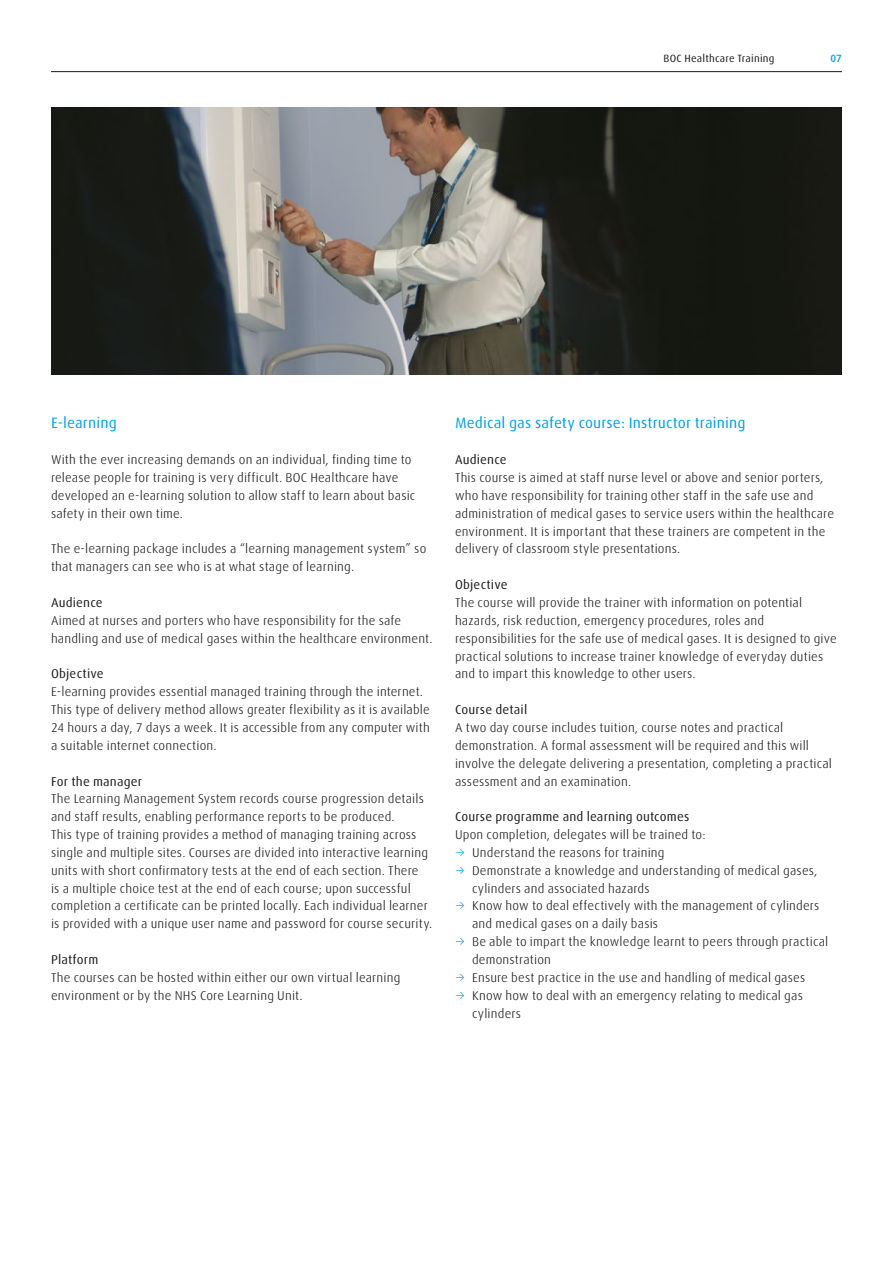
<style>
.page{position:relative;width:893px;height:1263px;background:#fff}
.page>*{position:absolute;margin:0;border:0;box-sizing:border-box;transform-origin:0 0}
.t1{font:15px "Linde Dax Global";letter-spacing:.005em;color:#009ee0}
.t2{font:300 12.75px/17.9px "Linde Dax Global";letter-spacing:.01em;color:#1a1817}
.t3{font:12.75px "Linde Dax Global";letter-spacing:.015em;color:#1a1817}
.t4{font:10.5px "Linde Dax Global";letter-spacing:.02em;color:#1a1817}
.t5{font:500 10.5px "Linde Dax Global";color:#009ee0}
.s1{color:#009ee0}
</style>
<div class="page">
<hr style="left:51px;top:71px;width:791px;height:1px;background:#1a1817">
<img style="left:51px;top:107px;width:791px;height:268px">
<p class="t4" style="left:664px;top:52px;width:112px">BOC Healthcare Training</p>
<p class="t5" style="left:830px;top:52px;width:13px">07</p>
<p class="t1" style="left:51px;top:414px;width:67px">E-learning</p>
<p class="t2" style="left:51px;top:451px;width:366px">With the ever increasing demands on an individual, finding time to release people for training is very difficult. BOC Healthcare have developed an e-learning solution to allow staff to learn about basic safety in their own time.</p>
<p class="t2" style="left:51px;top:540px;width:377px">The e-learning package includes a “learning management system” so that managers can see who is at what stage of learning.</p>
<p class="t3" style="left:51px;top:595px;width:53px">Audience</p>
<p class="t2" style="left:51px;top:611px;width:383px">Aimed at nurses and porters who have responsibility for the safe handling and use of medical gases within the healthcare environment.</p>
<p class="t3" style="left:51px;top:666px;width:54px">Objective</p>
<p class="t2" style="left:51px;top:683px;width:380px">E-learning provides essential managed training through the internet.<br>This type of delivery method allows greater flexibility as it is available 24 hours a day, 7 days a week. It is accessible from any computer with a suitable internet connection.</p>
<p class="t3" style="left:51px;top:774px;width:93px">For the manager</p>
<p class="t2" style="left:51px;top:790px;width:383px">The Learning Management System records course progression details and staff results, enabling performance reports to be produced.<br>This type of training provides a method of managing training across single and multiple sites. Courses are divided into interactive learning units with short confirmatory tests at the end of each section. There<br>is a multiple choice test at the end of each course; upon successful completion a certificate can be printed locally. Each individual learner is provided with a unique user name and password for course security.</p>
<p class="t3" style="left:51px;top:952px;width:49px">Platform</p>
<p class="t2" style="left:51px;top:968px;width:351px">The courses can be hosted within either our own virtual learning environment or by the NHS Core Learning Unit.</p>
<p class="t1" style="left:455px;top:414px;width:292px">Medical gas safety course: Instructor training</p>
<p class="t3" style="left:455px;top:452px;width:53px">Audience</p>
<p class="t2" style="left:455px;top:469px;width:381px">This course is aimed at staff nurse level or above and senior porters, who have responsibility for training other staff in the safe use and administration of medical gases to service users within the healthcare environment. It is important that these trainers are competent in the delivery of classroom style presentations.</p>
<p class="t3" style="left:455px;top:577px;width:54px">Objective</p>
<p class="t2" style="left:455px;top:594px;width:383px">The course will provide the trainer with information on potential hazards, risk reduction, emergency procedures, roles and responsibilities for the safe use of medical gases. It is designed to give practical solutions to increase trainer knowledge of everyday duties and to impart this knowledge to other users.</p>
<p class="t3" style="left:455px;top:702px;width:74px">Course detail</p>
<p class="t2" style="left:455px;top:719px;width:379px">A two day course includes tuition, course notes and practical demonstration. A formal assessment will be required and this will involve the delegate delivering a presentation, completing a practical assessment and an examination.</p>
<p class="t3" style="left:455px;top:809px;width:236px">Course programme and learning outcomes</p>
<p class="t2" style="left:455px;top:826px;width:252px">Upon completion, delegates will be trained to:</p>
<p class="t2" style="left:455px;top:843px;width:211px"><span class="s1">→</span> Understand the reasons for training</p>
<p class="t2" style="left:472px;top:861px;width:347px;text-indent:-17px"><span class="s1">→</span> Demonstrate a knowledge and understanding of medical gases, cylinders and associated hazards</p>
<p class="t2" style="left:472px;top:897px;width:349px;text-indent:-17px"><span class="s1">→</span> Know how to deal effectively with the management of cylinders and medical gases on a daily basis</p>
<p class="t2" style="left:472px;top:933px;width:358px;text-indent:-17px"><span class="s1">→</span> Be able to impart the knowledge learnt to peers through practical demonstration</p>
<p class="t2" style="left:455px;top:968px;width:352px"><span class="s1">→</span> Ensure best practice in the use and handling of medical gases</p>
<p class="t2" style="left:472px;top:986px;width:332px;text-indent:-17px"><span class="s1">→</span> Know how to deal with an emergency relating to medical gas cylinders</p>
</div>
